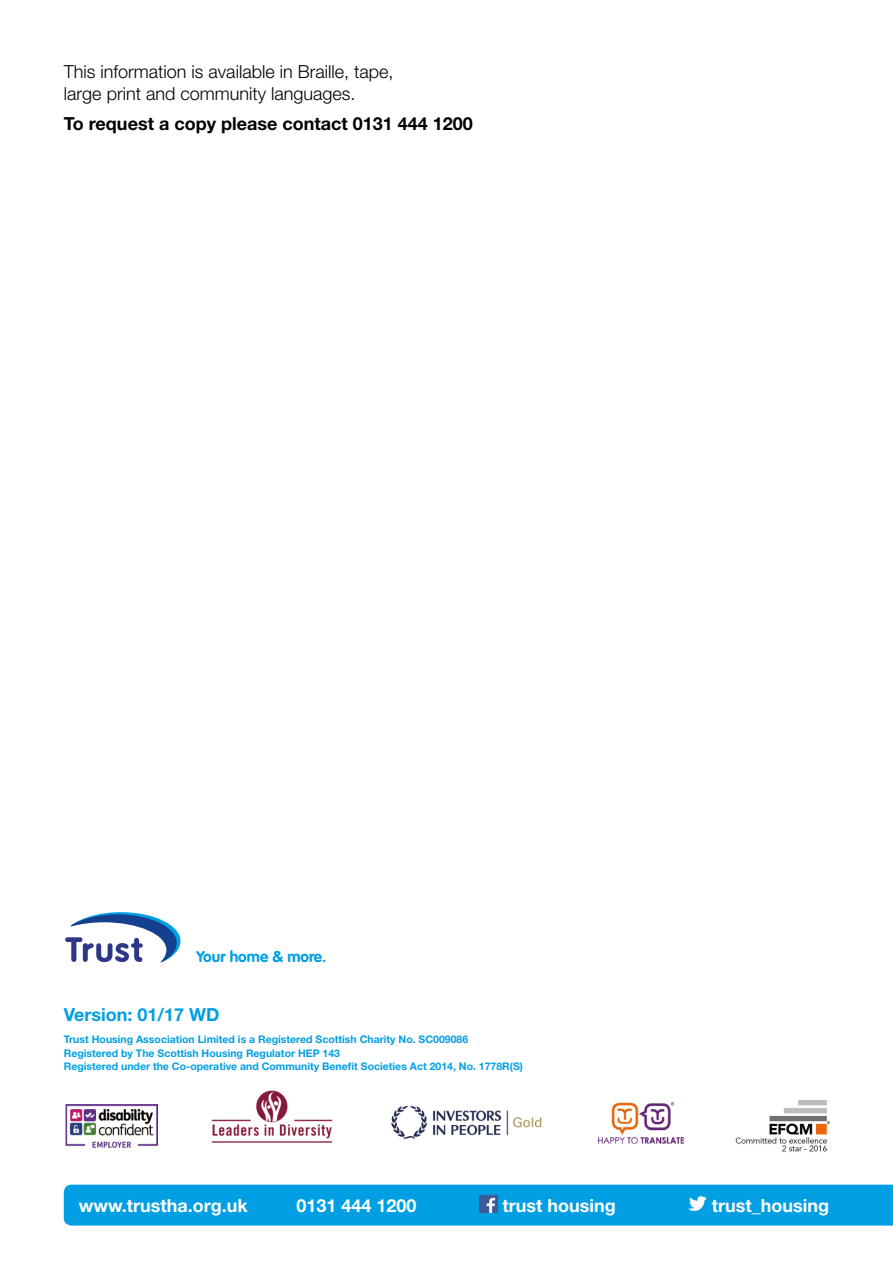
<style>
.page{position:relative;width:893px;height:1263px;background:#fff}
.page>*{position:absolute;margin:0;border:0;box-sizing:border-box;transform-origin:0 0}
.t1{font:300 18px/21.6px "Helvetica Neue";color:#000}
.t2{font:700 18px "Helvetica Neue";color:#fff}
.t3{font:700 18px "Helvetica Neue";color:#000}
.t4{font:700 18px "Helvetica Neue";color:#009fe3}
.t5{font:700 15.45px "VAG Rounded";color:#009fe3}
.t6{font:700 10.5px/13.5px "Helvetica Neue";color:#009fe3}
</style>
<div class="page">
<img style="left:211px;top:1090px;width:122px;height:53px">
<img style="left:598px;top:1101px;width:85px;height:42px">
<img style="left:65px;top:1105px;width:92px;height:43px">
<img style="left:736px;top:1100px;width:93px;height:52px">
<img style="left:391px;top:1105px;width:151px;height:35px">
<svg style="left:65px;top:912px;width:116px;height:51px"></svg>
<div style="left:64px;top:1185px;width:829px;height:40px;background:#009fe3"></div>
<h1 class="t1" style="left:64px;top:60px;width:331px">This information is available in Braille, tape, large print and community languages.</h1>
<h1 class="t3" style="left:64px;top:112px;width:410px">To request a copy please contact 0131 444 1200</h1>
<h2 class="t5" style="left:196px;top:947px;width:131px">Your home &amp; more.</h2>
<h1 class="t4" style="left:64px;top:1004px;width:157px">Version: 01/17 WD</h1>
<p class="t6" style="left:64px;top:1032px;width:461px">Trust Housing Association Limited is a Registered Scottish Charity No. SC009086<br>Registered by The Scottish Housing Regulator HEP 143<br>Registered under the Co-operative and Community Benefit Societies Act 2014, No. 1778R(S)</p>
<h1 class="t2" style="left:79px;top:1194px;width:171px">www.trustha.org.uk</h1>
<h1 class="t2" style="left:296px;top:1195px;width:122px">0131 444 1200</h1>
<h1 class="t2" style="left:502px;top:1194px;width:115px">trust housing</h1>
<h1 class="t2" style="left:712px;top:1195px;width:119px">trust_housing</h1>
</div>
